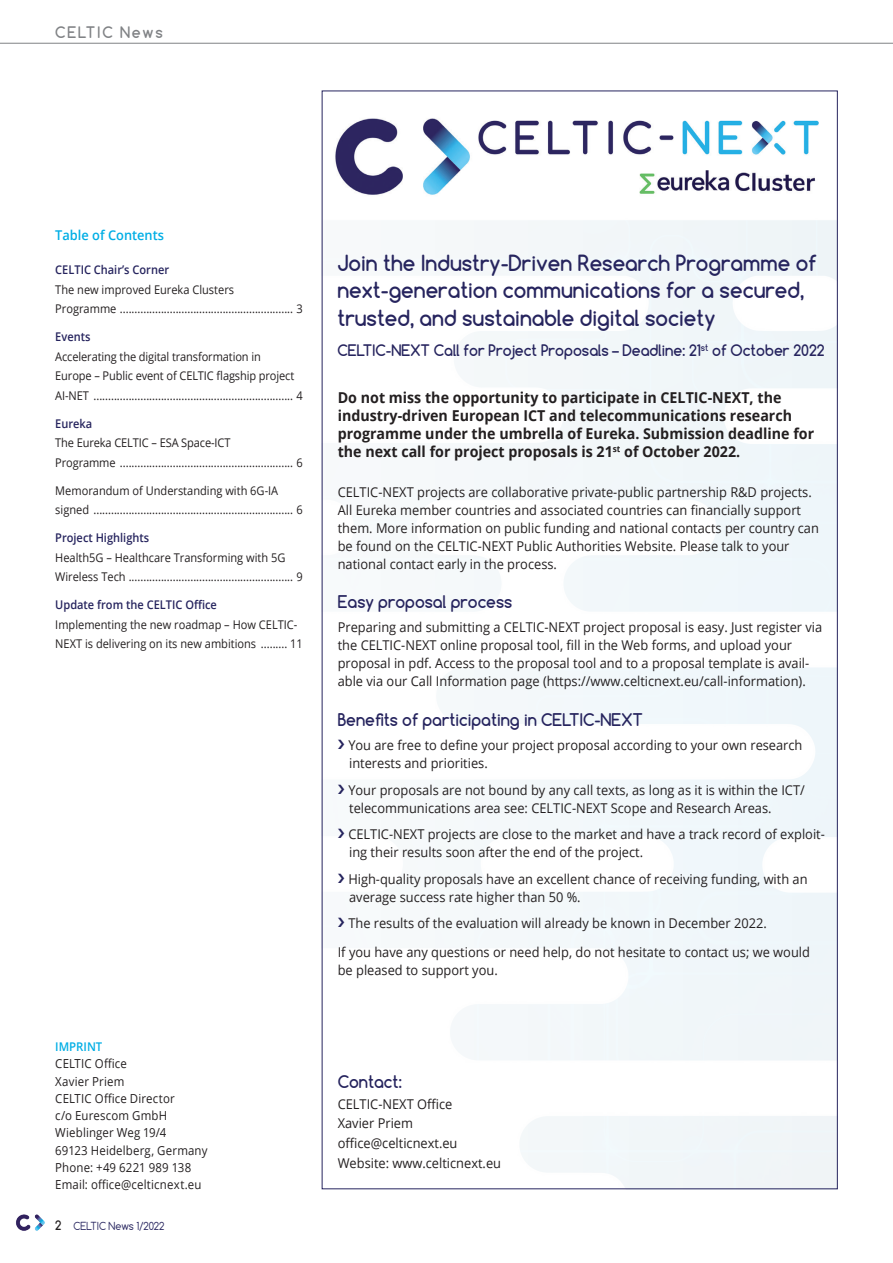
<style>
.page{position:relative;width:893px;height:1263px;background:#fff}
.page>*{position:absolute;margin:0;border:0;box-sizing:border-box;transform-origin:0 0}
.t1{font:700 21px/27.3px "Comfortaa";color:#26245e;scale:.96 1}
.t2{font:700 16.5px "Comfortaa";color:#26245e;scale:.95 1}
.t3{font:700 15px/18px "Open Sans";color:#231f20;scale:.95 1}
.t4{font:700 15px "Comfortaa";color:#26245e;scale:.95 1}
.t5{font:700 15px "Comfortaa";letter-spacing:.125em;color:#808285;scale:.95 1}
.t6{font:13.5px/18px "Open Sans";color:#231f20;scale:.95 1}
.t7{font:600 13.5px "Open Sans";color:#00aee5;scale:.95 1}
.t8{font:12.45px/17.2px "Open Sans";letter-spacing:.015em;color:#231f20;scale:.92 1}
.t9{font:12px/19.5px "Open Sans";color:#231f20;scale:.92 1}
.t10{font:600 12px "Open Sans";color:#26245e;scale:.92 1}
.t11{font:600 12px "Open Sans";color:#00aee5;scale:.95 1}
.t12{font:10.5px "Comfortaa";letter-spacing:-.005em;color:#26245e;scale:.92 1}
.s1{font-weight:700;font-size:12.45px;color:#231f20}
</style>
<div class="page">
<img style="left:474px;top:121px;width:362px;height:1066px">
<img style="left:335px;top:118px;width:483px;height:88px">
<img style="left:16px;top:1214px;width:29px;height:17px">
<hr style="left:0;top:43px;width:893px;height:1px;background:#808285">
<p class="t5" style="left:55px;top:23px;width:115px">CELTIC News</p>
<p class="t7" style="left:55px;top:226px;width:116px">Table of Contents</p>
<p class="t10" style="left:55px;top:261px;width:125px">CELTIC Chair’s Corner</p>
<p class="t9" style="left:55px;top:279px;width:271px">The new improved Eureka Clusters<br>Programme ........................................................... 3</p>
<p class="t10" style="left:55px;top:328px;width:40px">Events</p>
<p class="t9" style="left:55px;top:346px;width:271px">Accelerating the digital transformation in<br>Europe – Public event of CELTIC flagship project<br>AI-NET .................................................................... 4</p>
<p class="t10" style="left:55px;top:415px;width:42px">Eureka</p>
<p class="t9" style="left:55px;top:433px;width:271px">The Eureka CELTIC – ESA Space-ICT<br>Programme ........................................................... 6</p>
<p class="t9" style="left:55px;top:480px;width:271px">Memorandum of Understanding with 6G-IA signed .................................................................... 6</p>
<p class="t10" style="left:55px;top:529px;width:104px">Project Highlights</p>
<p class="t9" style="left:55px;top:547px;width:271px">Health5G – Healthcare Transforming with 5G<br>Wireless Tech ........................................................ 9</p>
<p class="t10" style="left:55px;top:596px;width:177px">Update from the CELTIC Office</p>
<p class="t9" style="left:55px;top:614px;width:271px">Implementing the new roadmap – How CELTIC-<br>NEXT is delivering on its new ambitions ......... 11</p>
<p class="t11" style="left:55px;top:1038px;width:51px">IMPRINT</p>
<p class="t8" style="left:55px;top:1055px;width:167px">CELTIC Office<br>Xavier Priem<br>CELTIC Office Director<br>c/o Eurescom GmbH<br>Wieblinger Weg 19/4<br>69123 Heidelberg, Germany<br>Phone: +49 6221 989 138<br>Email: office@celticnext.eu</p>
<p class="t12" style="left:55px;top:1219px;width:120px"><span class="s1">2</span> CELTIC News 1/2022</p>
<h1 class="t1" style="left:337px;top:249px;width:500px">Join the Industry-Driven Research Programme of next-generation communications for a secured, trusted, and sustainable digital society</h1>
<p class="t4" style="left:337px;top:341px;width:514px">CELTIC-NEXT Call for Project Proposals – Deadline: 21<sup>st</sup> of October 2022</p>
<p class="t3" style="left:338px;top:388px;width:503px">Do not miss the opportunity to participate in CELTIC-NEXT, the industry-driven European ICT and telecommunications research programme under the umbrella of Eureka. Submission deadline for the next call for project proposals is 21<sup>st</sup> of October 2022.</p>
<p class="t6" style="left:338px;top:482px;width:508px">CELTIC-NEXT projects are collaborative private-public partnership R&amp;D projects.<br>All Eureka member countries and associated countries can financially support them. More information on public funding and national contacts per country can be found on the CELTIC-NEXT Public Authorities Website. Please talk to your national contact early in the process.</p>
<p class="t2" style="left:338px;top:591px;width:185px">Easy proposal process</p>
<p class="t6" style="left:338px;top:618px;width:512px">Preparing and submitting a CELTIC-NEXT project proposal is easy. Just register via the CELTIC-NEXT online proposal tool, fill in the Web forms, and upload your proposal in pdf. Access to the proposal tool and to a proposal template is avail&shy;able via our Call Information page (https://www.celticnext.eu/call-information).</p>
<p class="t2" style="left:338px;top:709px;width:323px">Benefits of participating in CELTIC-NEXT</p>
<p class="t6" style="left:348px;top:736px;width:480px">You are free to define your project proposal according to your own research interests and priorities.</p>
<p class="t6" style="left:348px;top:780px;width:482px">Your proposals are not bound by any call texts, as long as it is within the ICT/ telecommunications area see: CELTIC-NEXT Scope and Research Areas.</p>
<p class="t6" style="left:348px;top:825px;width:503px">CELTIC-NEXT projects are close to the market and have a track record of exploit&shy;ing their results soon after the end of the project.</p>
<p class="t6" style="left:348px;top:869px;width:485px">High-quality proposals have an excellent chance of receiving funding, with an average success rate higher than 50 %.</p>
<p class="t6" style="left:338px;top:909px;width:499px;line-height:28.3px;text-indent:11px">The results of the evaluation will already be known in December 2022.<br>If you have any questions or need help, do not hesitate to contact us; we would</p>
<p class="t6" style="left:338px;top:960px;width:170px">be pleased to support you.</p>
<p class="t2" style="left:338px;top:1071px;width:69px">Contact:</p>
<p class="t6" style="left:338px;top:1093px;width:173px;line-height:20px">CELTIC-NEXT Office<br>Xavier Priem office@celticnext.eu<br>Website: www.celticnext.eu</p>
</div>
